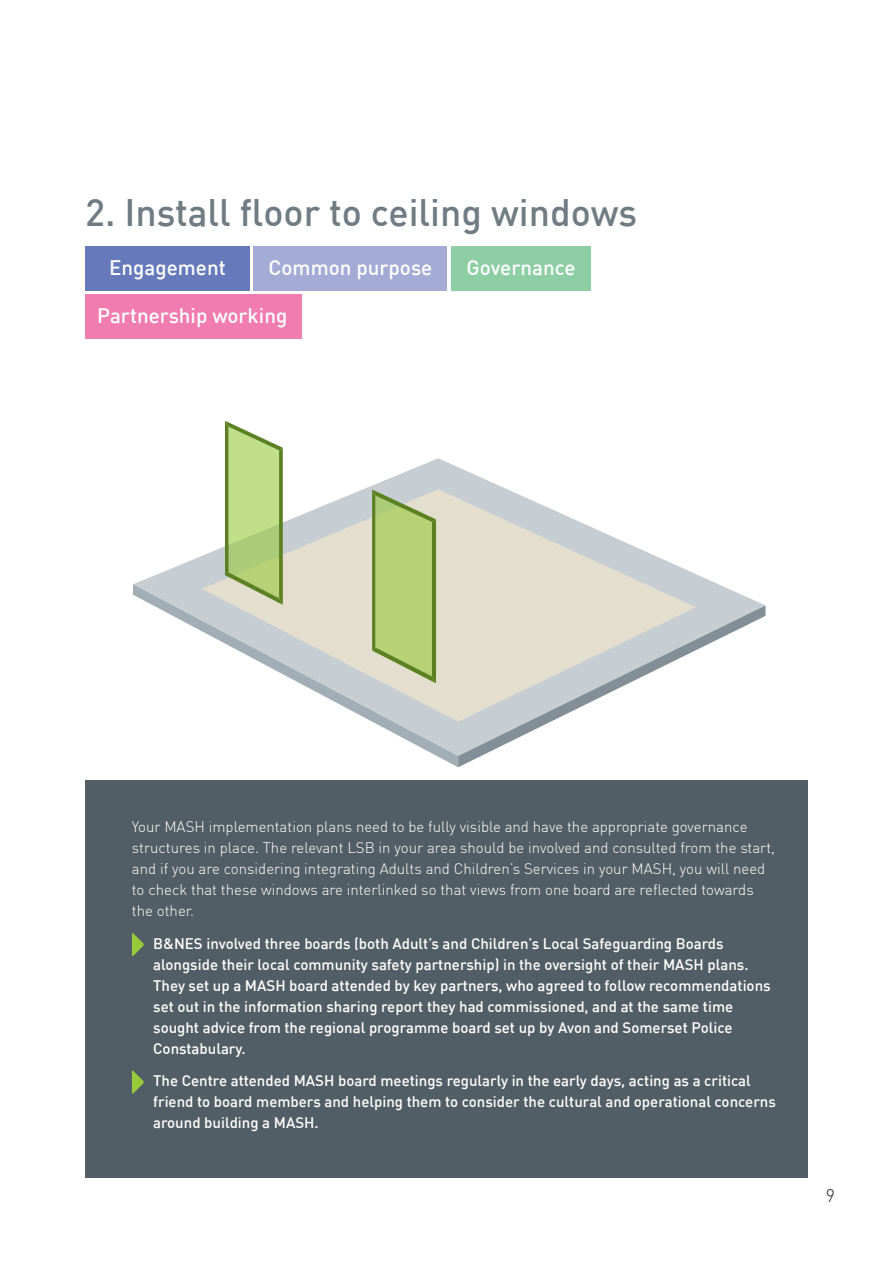
<style>
.page{position:relative;width:893px;height:1263px;background:#fff}
.page>*{position:absolute;margin:0;border:0;box-sizing:border-box;transform-origin:0 0}
.Heading_4{font:500 37.5px "DIN";color:#6f7c83}
.Heading_3{font:500 20.55px "DIN";color:#fff}
.t1{font:300 18px "DIN";color:#231f20}
.Bullets{font:500 15px/21px "DIN";color:#fff}
.Body_Copy{font:300 15px/21px "DIN";color:#fff}
</style>
<div class="page">
<div style="left:85px;top:781px;width:723px;height:397px;background:#525e65"></div>
<svg style="left:132px;top:933px;width:12px;height:23px"></svg>
<svg style="left:132px;top:1070px;width:12px;height:24px"></svg>
<svg style="left:134px;top:458px;width:630px;height:147px"></svg>
<svg style="left:458px;top:605px;width:307px;height:162px"></svg>
<svg style="left:133px;top:584px;width:325px;height:183px"></svg>
<svg style="left:202px;top:489px;width:494px;height:233px;fill:#e3ded3"></svg>
<svg style="left:225px;top:421px;width:58px;height:184px;background:#b4ce82"></svg>
<svg style="left:372px;top:489px;width:64px;height:194px;background:#afc778"></svg>
<div style="left:451px;top:246px;width:140px;height:44px;background:#8dcea5"></div>
<div style="left:85px;top:294px;width:217px;height:45px;background:#f17cb0"></div>
<div style="left:85px;top:246px;width:165px;height:44px;background:#6579bb"></div>
<div style="left:254px;top:246px;width:193px;height:44px;background:#a4acd6"></div>
<p class="Heading_4" style="left:85px;top:188px;width:554px">2. Install floor to ceiling windows</p>
<p class="Heading_3" style="left:109px;top:254px;width:118px">Engagement</p>
<p class="Heading_3" style="left:269px;top:254px;width:165px">Common purpose</p>
<p class="Heading_3" style="left:97px;top:302px;width:192px">Partnership working</p>
<p class="Heading_3" style="left:467px;top:254px;width:110px">Governance</p>
<p class="Body_Copy" style="left:132px;top:816px;width:645px">Your MASH implementation plans need to be fully visible and have the appropriate governance structures in place. The relevant LSB in your area should be involved and consulted from the start, and if you are considering integrating Adults and Children’s Services in your MASH, you will need to check that these windows are interlinked so that views from one board are reflected towards the other.</p>
<p class="Bullets" style="left:153px;top:932px;width:619px">B&amp;NES involved three boards (both Adult’s and Children’s Local Safeguarding Boards alongside their local community safety partnership) in the oversight of their MASH plans.<br>They set up a MASH board attended by key partners, who agreed to follow recommendations set out in the information sharing report they had commissioned, and at the same time sought advice from the regional programme board set up by Avon and Somerset Police Constabulary.</p>
<p class="Bullets" style="left:153px;top:1070px;width:624px">The Centre attended MASH board meetings regularly in the early days, acting as a critical friend to board members and helping them to consider the cultural and operational concerns around building a MASH.</p>
<p class="t1" style="left:826px;top:1184px;width:11px">9</p>
</div>
